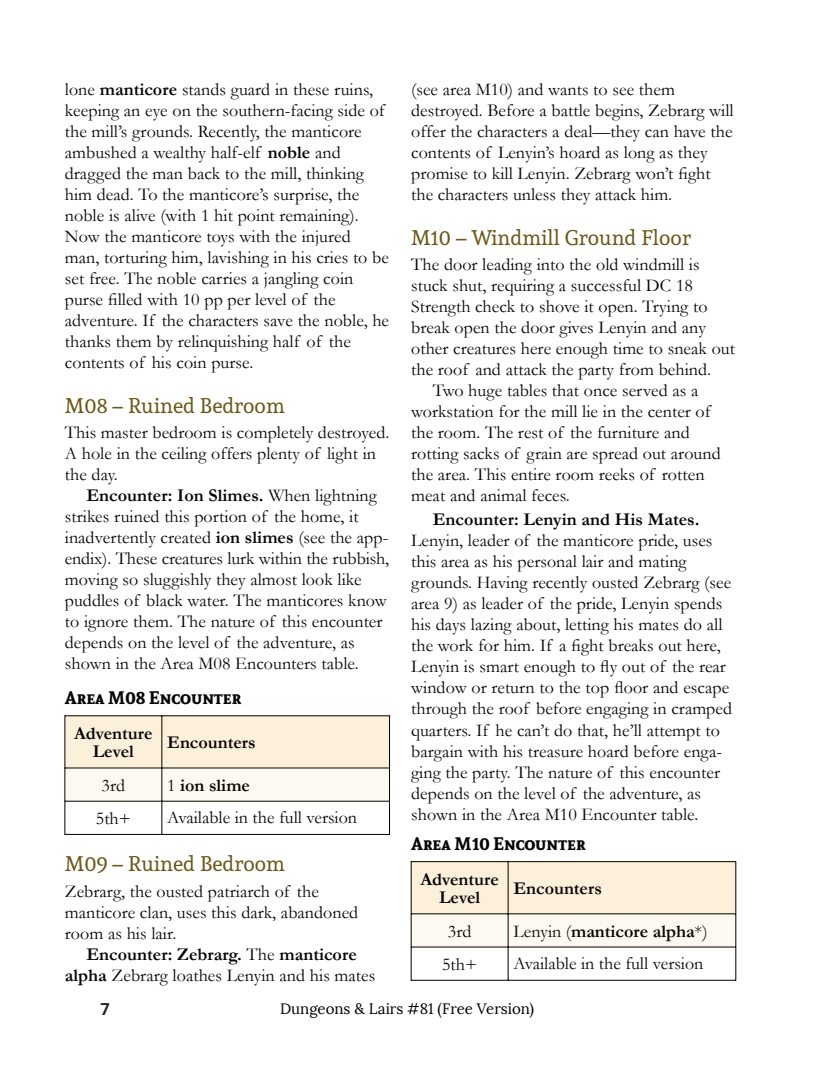
<style>
.page{position:relative;width:818px;height:1074px;background:#fff}
.page>*{position:absolute;margin:0;border:0;box-sizing:border-box;transform-origin:0 0}
.t1{font:21px "Andada";color:#6b5717}
.t2{font:18px/21px "Garamond";color:#070504}
.t3{font:700 18px/18px "Garamond";color:#070504;text-align:center}
.t4{font:700 18px "Andada SC";color:#070504}
.t5{font:700 16.5px "Roboto";color:#231f20}
.t6{font:15px "Lora";color:#000}
.s1{font-weight:700}
.s2{font-weight:400}
</style>
<div class="page">
<div style="left:65px;top:715px;width:324px;height:53px;background:#fdf0da"></div>
<div style="left:65px;top:768px;width:324px;height:33px;background:#fef9f0"></div>
<hr style="left:64px;top:715px;width:1px;height:119px;background:#000">
<hr style="left:389px;top:715px;width:1px;height:119px;background:#000">
<hr style="left:161px;top:715px;width:1px;height:119px;background:#000">
<hr style="left:65px;top:715px;width:324px;height:1px;background:#000">
<hr style="left:65px;top:767px;width:324px;height:1px;background:#000">
<hr style="left:65px;top:800px;width:324px;height:1px;background:#000">
<hr style="left:65px;top:834px;width:324px;height:1px;background:#000">
<div style="left:411px;top:861px;width:324px;height:52px;background:#fdf0da"></div>
<div style="left:411px;top:913px;width:324px;height:34px;background:#fef9f0"></div>
<hr style="left:410px;top:861px;width:1px;height:119px;background:#000">
<hr style="left:735px;top:861px;width:1px;height:119px;background:#000">
<hr style="left:507px;top:861px;width:1px;height:119px;background:#000">
<hr style="left:411px;top:861px;width:324px;height:1px;background:#000">
<hr style="left:411px;top:913px;width:324px;height:1px;background:#000">
<hr style="left:411px;top:946px;width:324px;height:1px;background:#000">
<hr style="left:411px;top:979px;width:324px;height:1px;background:#000">
<p class="t2" style="left:65px;top:81px;width:325px">lone <span class="s1">manticore</span> stands guard in these ruins, keeping an eye on the southern-facing side of the mill’s grounds. Recently, the manticore ambushed a wealthy half-elf <span class="s1">noble</span> and dragged the man back to the mill, thinking him dead. To the manticore’s surprise, the noble is alive (with 1 hit point remaining).<br>Now the manticore toys with the injured man, torturing him, lavishing in his cries to be set free. The noble carries a jangling coin purse filled with 10 pp per level of the adventure. If the characters save the noble, he thanks them by relinquishing half of the contents of his coin purse.</p>
<p class="t1" style="left:65px;top:391px;width:221px">M08 – Ruined Bedroom</p>
<p class="t2" style="left:65px;top:424px;width:326px">This master bedroom is completely destroyed.<br>A hole in the ceiling offers plenty of light in the day.</p>
<p class="t2" style="left:65px;top:487px;width:325px;text-indent:22px"><span class="s1">Encounter: Ion Slimes.</span> When lightning strikes ruined this portion of the home, it inadvertently created <span class="s1">ion slimes</span> (see the app&shy;endix). These creatures lurk within the rubbish, moving so sluggishly they almost look like puddles of black water. The manticores know to ignore them. The nature of this encounter depends on the level of the adventure, as shown in the Area M08 Encounters table.</p>
<p class="t4" style="left:65px;top:685px;width:178px">Area M08 Encounter</p>
<p class="t3" style="left:74px;top:726px;width:80px">Adventure<br>Level</p>
<p class="t3" style="left:167px;top:735px;width:90px">Encounters</p>
<p class="t2" style="left:102px;top:777px;width:25px">3rd</p>
<p class="t3" style="left:167px;top:778px;width:84px"><span class="s2">1</span> ion slime</p>
<p class="t2" style="left:96px;top:810px;width:36px">5th+</p>
<p class="t2" style="left:167px;top:808px;width:191px">Available in the full version</p>
<p class="t1" style="left:65px;top:849px;width:221px">M09 – Ruined Bedroom</p>
<p class="t2" style="left:65px;top:882px;width:295px">Zebrarg, the ousted patriarch of the manticore clan, uses this dark, abandoned room as his lair.</p>
<p class="t2" style="left:65px;top:945px;width:312px;text-align:center"><span class="s1">Encounter: Zebrarg.</span> The <span class="s1">manticore alpha</span> Zebrarg loathes Lenyin and his mates</p>
<p class="t2" style="left:411px;top:81px;width:324px">(see area M10) and wants to see them destroyed. Before a battle begins, Zebrarg will offer the characters a deal—they can have the contents of Lenyin’s hoard as long as they promise to kill Lenyin. Zebrarg won’t fight the characters unless they attack him.</p>
<p class="t1" style="left:411px;top:223px;width:281px">M10 – Windmill Ground Floor</p>
<p class="t2" style="left:411px;top:256px;width:290px">The door leading into the old windmill is</p>
<p class="t2" style="left:411px;top:277px;width:283px">stuck shut, requiring a successful DC 18</p>
<p class="t2" style="left:411px;top:298px;width:298px">Strength check to shove it open. Trying to</p>
<p class="t2" style="left:411px;top:319px;width:296px">break open the door gives Lenyin and any</p>
<p class="t2" style="left:411px;top:340px;width:325px">other creatures here enough time to sneak out</p>
<p class="t2" style="left:411px;top:361px;width:301px">the roof and attack the party from behind.</p>
<p class="t2" style="left:432px;top:382px;width:267px">Two huge tables that once served as a</p>
<p class="t2" style="left:411px;top:403px;width:301px">workstation for the mill lie in the center of</p>
<p class="t2" style="left:411px;top:424px;width:280px">the room. The rest of the furniture and</p>
<p class="t2" style="left:411px;top:445px;width:311px">rotting sacks of grain are spread out around</p>
<p class="t2" style="left:411px;top:466px;width:295px">the area. This entire room reeks of rotten</p>
<p class="t2" style="left:411px;top:487px;width:160px">meat and animal feces.</p>
<p class="t3" style="left:432px;top:513px;width:268px">Encounter: Lenyin and His Mates.</p>
<p class="t2" style="left:411px;top:532px;width:322px">Lenyin, leader of the manticore pride, uses this area as his personal lair and mating grounds. Having recently ousted Zebrarg (see area 9) as leader of the pride, Lenyin spends his days lazing about, letting his mates do all the work for him. If a fight breaks out here, Lenyin is smart enough to fly out of the rear window or return to the top floor and escape through the roof before engaging in cramped quarters. If he can’t do that, he’ll attempt to bargain with his treasure hoard before enga&shy;ging the party. The nature of this encounter depends on the level of the adventure, as shown in the Area M10 Encounter table.</p>
<p class="t4" style="left:411px;top:831px;width:176px">Area M10 Encounter</p>
<p class="t3" style="left:420px;top:872px;width:80px">Adventure<br>Level</p>
<p class="t3" style="left:513px;top:881px;width:90px">Encounters</p>
<p class="t2" style="left:447px;top:922px;width:25px">3rd</p>
<p class="t3" style="left:513px;top:924px;width:195px"><span class="s2">Lenyin (</span>manticore alpha<span class="s2">*)</span></p>
<p class="t2" style="left:442px;top:956px;width:36px">5th+</p>
<p class="t2" style="left:513px;top:954px;width:191px">Available in the full version</p>
<p class="t5" style="left:100px;top:1002px;width:11px">7</p>
<p class="t6" style="left:280px;top:1000px;width:255px">Dungeons &amp; Lairs #81 (Free Version)</p>
</div>
